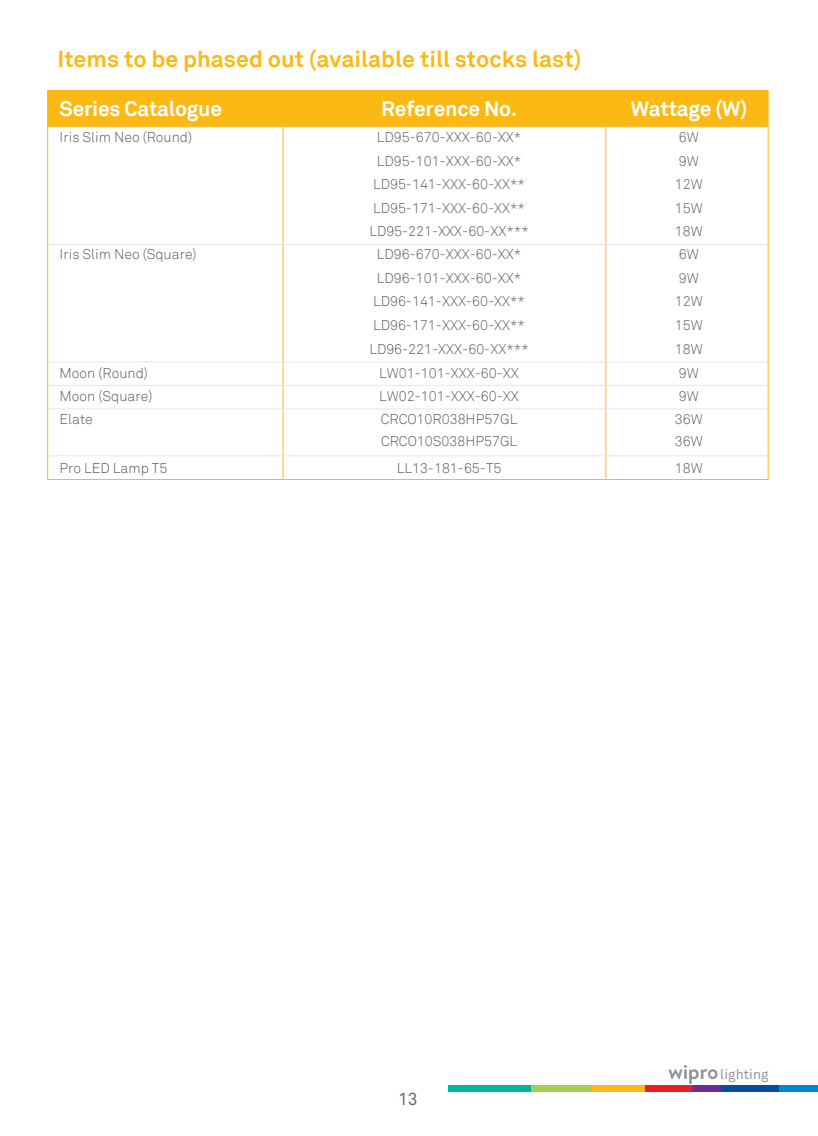
<style>
.page{position:relative;width:818px;height:1136px;background:#fff}
.page>*{position:absolute;margin:0;border:0;box-sizing:border-box;transform-origin:0 0}
.t1{font:700 22.75px "Akkurat";color:#fdb913}
.t2{font:700 21px "Akkurat";letter-spacing:-.01em;color:#fff}
.t3{font:17.5px "Akkurat";color:#6d6e71}
.t4{font:300 14px "Akkurat";color:#58595b}
.t5{font:13.65px "Akkurat";letter-spacing:.01em;color:#939598}
</style>
<div class="page">
<div style="left:48px;top:91px;width:719px;height:36px;background:#fdb913"></div>
<hr style="left:282px;top:90px;width:1px;height:389px;background:#fdb913">
<hr style="left:605px;top:91px;width:1px;height:388px;background:#fdb913">
<div style="left:760px;top:1085px;width:57px;height:7px;background:#0089cf"></div>
<div style="left:695px;top:1085px;width:83px;height:7px;background:#034ea2"></div>
<div style="left:637px;top:1085px;width:83px;height:7px;background:#6f2c91"></div>
<div style="left:609px;top:1085px;width:82px;height:7px;background:#ed1d24"></div>
<div style="left:562px;top:1085px;width:82px;height:7px;background:#fdb913"></div>
<div style="left:507px;top:1085px;width:83px;height:7px;background:#a5cf4d"></div>
<div style="left:448px;top:1085px;width:82px;height:7px;background:#00b59d"></div>
<svg style="left:668px;top:1065px;width:49px;height:19px"></svg>
<hr style="left:48px;top:455px;width:719px;height:1px;background:#e6e7e8">
<hr style="left:48px;top:408px;width:719px;height:1px;background:#e6e7e8">
<hr style="left:48px;top:385px;width:719px;height:1px;background:#e6e7e8">
<hr style="left:48px;top:361px;width:719px;height:1px;background:#e6e7e8">
<hr style="left:48px;top:244px;width:719px;height:1px;background:#e6e7e8">
<hr style="left:48px;top:127px;width:719px;height:1px;background:#e6e7e8">
<h1 class="t1" style="left:57px;top:44px;width:525px">Items to be phased out (available till stocks last)</h1>
<h2 class="t2" style="left:60px;top:95px;width:164px">Series Catalogue</h2>
<h2 class="t2" style="left:381px;top:95px;width:137px">Reference No.</h2>
<h2 class="t2" style="left:630px;top:95px;width:118px">Wattage (W)</h2>
<p class="t4" style="left:60px;top:129px;width:134px">Iris Slim Neo (Round)</p>
<p class="t4" style="left:376px;top:129px;width:146px">LD95-670-XXX-60-XX*</p>
<p class="t4" style="left:678px;top:129px;width:22px">6W</p>
<p class="t4" style="left:376px;top:152px;width:146px">LD95-101-XXX-60-XX*</p>
<p class="t4" style="left:678px;top:152px;width:22px">9W</p>
<p class="t4" style="left:373px;top:176px;width:153px">LD95-141-XXX-60-XX**</p>
<p class="t4" style="left:674px;top:176px;width:29px">12W</p>
<p class="t4" style="left:373px;top:200px;width:153px">LD95-171-XXX-60-XX**</p>
<p class="t4" style="left:674px;top:200px;width:29px">15W</p>
<p class="t4" style="left:369px;top:223px;width:161px">LD95-221-XXX-60-XX***</p>
<p class="t4" style="left:674px;top:223px;width:29px">18W</p>
<p class="t4" style="left:60px;top:246px;width:138px">Iris Slim Neo (Square)</p>
<p class="t4" style="left:376px;top:246px;width:146px">LD96-670-XXX-60-XX*</p>
<p class="t4" style="left:678px;top:246px;width:22px">6W</p>
<p class="t4" style="left:376px;top:270px;width:146px">LD96-101-XXX-60-XX*</p>
<p class="t4" style="left:678px;top:270px;width:22px">9W</p>
<p class="t4" style="left:373px;top:293px;width:153px">LD96-141-XXX-60-XX**</p>
<p class="t4" style="left:674px;top:293px;width:29px">12W</p>
<p class="t4" style="left:373px;top:317px;width:153px">LD96-171-XXX-60-XX**</p>
<p class="t4" style="left:674px;top:317px;width:29px">15W</p>
<p class="t4" style="left:369px;top:340px;width:161px">LD96-221-XXX-60-XX***</p>
<p class="t4" style="left:674px;top:340px;width:29px">18W</p>
<p class="t4" style="left:60px;top:365px;width:90px">Moon (Round)</p>
<p class="t4" style="left:379px;top:365px;width:141px">LW01-101-XXX-60-XX</p>
<p class="t4" style="left:678px;top:365px;width:22px">9W</p>
<p class="t4" style="left:60px;top:388px;width:94px">Moon (Square)</p>
<p class="t4" style="left:379px;top:388px;width:141px">LW02-101-XXX-60-XX</p>
<p class="t4" style="left:678px;top:388px;width:22px">9W</p>
<p class="t4" style="left:60px;top:410px;width:35px">Elate</p>
<p class="t4" style="left:380px;top:410px;width:138px">CRCO10R038HP57GL</p>
<p class="t4" style="left:674px;top:410px;width:29px">36W</p>
<p class="t4" style="left:381px;top:433px;width:138px">CRCO10S038HP57GL</p>
<p class="t4" style="left:674px;top:433px;width:29px">36W</p>
<p class="t4" style="left:60px;top:459px;width:109px">Pro LED Lamp T5</p>
<p class="t4" style="left:396px;top:459px;width:106px">LL13-181-65-T5</p>
<p class="t4" style="left:674px;top:459px;width:29px">18W</p>
<p class="t3" style="left:398px;top:1089px;width:21px">13</p>
<p class="t5" style="left:720px;top:1066px;width:50px">lighting</p>
</div>
